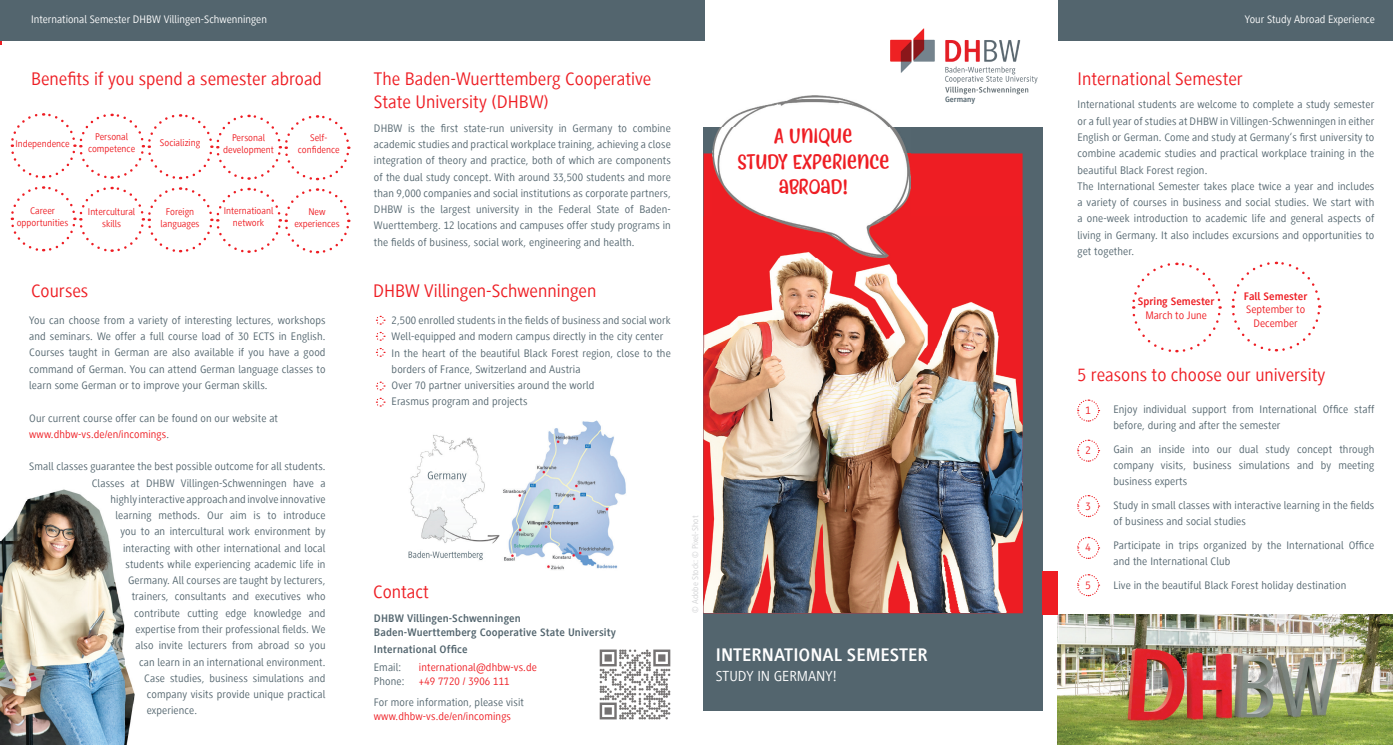
<style>
.page{position:relative;width:1393px;height:745px;background:#fff}
.page>*{position:absolute;margin:0;border:0;box-sizing:border-box;transform-origin:0 0}
.t1{font:21.25px/25.5px "Myfrida";color:#ee1d23;text-align:center}
.t2{font:18.75px/22.5px "Generis Sans Com";color:#ee1d23}
.t3{font:700 18.75px "Generis Sans Com";color:#fff}
.t4{font:15px "Generis Sans Com";color:#fff}
.t5{font:11.25px/16.2px "Generis Sans Com";letter-spacing:.01em;color:#53656e}
.t6{font:11.25px/13.5px "Generis Sans Com";letter-spacing:.01em;color:#ee1d23;text-align:center}
.t7{font:700 11.25px/13.8px "Generis Sans Com";letter-spacing:.01em;color:#53656e}
.t8{font:11.25px "Generis Sans Com";color:#fff}
.t9{font:700 11.25px "Generis Sans Com";color:#ee1d23}
.t10{font:10px/12px "Generis Sans Com";color:#ee1d23;text-align:center}
.t11{font:8.75px "Generis Sans Com";color:#d1d2d4}
.t12{font:700 8.12px "Generis Sans Com";color:#53656e}
.s1{color:#ee1d23}
</style>
<div class="page">
<img style="left:0;top:489px;width:135px;height:255px">
<svg style="left:1077px;top:399px;width:23px;height:23px"></svg>
<svg style="left:1077px;top:439px;width:23px;height:23px"></svg>
<svg style="left:1077px;top:495px;width:23px;height:22px"></svg>
<svg style="left:1077px;top:536px;width:23px;height:23px"></svg>
<svg style="left:1077px;top:574px;width:23px;height:22px"></svg>
<svg style="left:375px;top:315px;width:10px;height:10px"></svg>
<svg style="left:375px;top:331px;width:10px;height:10px"></svg>
<svg style="left:375px;top:348px;width:10px;height:9px"></svg>
<svg style="left:376px;top:381px;width:9px;height:10px"></svg>
<svg style="left:375px;top:397px;width:10px;height:10px"></svg>
<img style="left:1057px;top:614px;width:336px;height:130px">
<img style="left:599px;top:649px;width:72px;height:71px">
<img style="left:408px;top:420px;width:218px;height:150px">
<div style="left:1058px;top:0;width:335px;height:41px;background:#53656e"></div>
<div style="left:0;top:0;width:704px;height:41px;background:#53656e"></div>
<svg style="left:10px;top:113px;width:341px;height:141px"></svg>
<svg style="left:1132px;top:262px;width:90px;height:91px"></svg>
<svg style="left:1231px;top:261px;width:90px;height:91px"></svg>
<div style="left:703px;top:127px;width:339px;height:583px;background:#53656e"></div>
<img style="left:890px;top:28px;width:148px;height:66px">
<div style="left:1042px;top:570px;width:16px;height:43px;background:#ee1d23"></div>
<div style="left:703px;top:153px;width:319px;height:460px;background:#ee1d23"></div>
<img style="left:743px;top:216px;width:239px;height:395px">
<img style="left:703px;top:216px;width:40px;height:396px">
<img style="left:982px;top:216px;width:40px;height:396px">
<img style="left:743px;top:611px;width:240px;height:1px">
<img style="left:712px;top:96px;width:198px;height:161px">
<p class="t8" style="left:31px;top:13px;width:237px">International Semester DHBW Villingen-Schwenningen</p>
<p class="t8" style="left:1244px;top:13px;width:132px">Your Study Abroad Experience</p>
<h2 class="t2" style="left:31px;top:68px;width:292px">Benefits if you spend a semester abroad</h2>
<p class="t10" style="left:88px;top:130px;width:49px">Personal competence</p>
<p class="t10" style="left:15px;top:138px;width:56px">Independence</p>
<p class="t10" style="left:298px;top:131px;width:43px">Self&shy;confidence</p>
<p class="t10" style="left:160px;top:137px;width:42px">Socializing</p>
<p class="t10" style="left:223px;top:132px;width:52px">Personal development</p>
<p class="t10" style="left:17px;top:205px;width:53px">Career opportunities</p>
<p class="t10" style="left:88px;top:206px;width:49px">Intercultural skills</p>
<p class="t10" style="left:161px;top:205px;width:40px">Foreign languages</p>
<p class="t10" style="left:224px;top:205px;width:51px">Internatioanl network</p>
<p class="t10" style="left:294px;top:206px;width:47px">New experiences</p>
<h2 class="t2" style="left:374px;top:68px;width:279px">The Baden-Wuerttemberg Cooperative<br>State University (DHBW)</h2>
<p class="t5" style="left:374px;top:120px;width:298px;text-align:justify">DHBW is the first state-run university in Germany to combine academic studies and practical workplace training, achieving a close integration of theory and practice, both of which are components of the dual study concept. With around 33,500 students and more than 9,000 companies and social institutions as corporate partners, DHBW is the largest university in the Federal State of Baden-Wuerttemberg. 12 locations and campuses offer study programs in the fields of business, social work, engineering and health.</p>
<h2 class="t2" style="left:31px;top:279px;width:59px">Courses</h2>
<h2 class="t2" style="left:373px;top:279px;width:225px">DHBW Villingen-Schwenningen</h2>
<p class="t5" style="left:29px;top:312px;width:298px;text-align:justify">You can choose from a variety of interesting lectures, workshops and seminars. We offer a full course load of 30 ECTS in English.<br>Courses taught in German are also available if you have a good command of German. You can attend German language classes to learn some German or to improve your German skills.</p>
<p class="t5" style="left:29px;top:409px;width:250px">Our current course offer can be found on our website at <span class="s1">www.dhbw-vs.de/en/incomings</span>.</p>
<p class="t5" style="left:29px;top:458px;width:298px">Small classes guarantee the best possible outcome for all students.</p>
<p class="t5" style="left:92px;top:474px;width:235px">Classes at DHBW Villingen-Schwenningen have a</p>
<p class="t5" style="left:110px;top:491px;width:217px">highly interactive approach and involve innovative</p>
<p class="t5" style="left:115px;top:507px;width:212px">learning methods. Our aim is to introduce</p>
<p class="t5" style="left:120px;top:523px;width:207px">you to an intercultural work environment by</p>
<p class="t5" style="left:123px;top:539px;width:204px">interacting with other international and local</p>
<p class="t5" style="left:125px;top:555px;width:201px">students while experiencing academic life in</p>
<p class="t5" style="left:128px;top:572px;width:199px">Germany. All courses are taught by lecturers,</p>
<p class="t5" style="left:132px;top:588px;width:195px">trainers, consultants and executives who</p>
<p class="t5" style="left:134px;top:604px;width:193px">contribute cutting edge knowledge and</p>
<p class="t5" style="left:135px;top:620px;width:191px">expertise from their professional fields. We</p>
<p class="t5" style="left:135px;top:637px;width:192px">also invite lecturers from abroad so you</p>
<p class="t5" style="left:139px;top:653px;width:188px">can learn in an international environment.</p>
<p class="t5" style="left:144px;top:669px;width:183px">Case studies, business simulations and</p>
<p class="t5" style="left:147px;top:685px;width:180px">company visits provide unique practical</p>
<p class="t5" style="left:147px;top:702px;width:52px">experience.</p>
<p class="t5" style="left:392px;top:312px;width:281px">2,500 enrolled students in the fields of business and social work Well-equipped and modern campus directly in the city center In the heart of the beautiful Black Forest region, close to the borders of France, Switzerland and Austria<br>Over 70 partner universities around the world<br>Erasmus program and projects</p>
<h2 class="t2" style="left:373px;top:580px;width:57px">Contact</h2>
<p class="t7" style="left:374px;top:611px;width:244px">DHBW Villingen-Schwenningen<br>Baden-Wuerttemberg Cooperative State University</p>
<p class="t7" style="left:374px;top:642px;width:95px">International Office</p>
<p class="t5" style="left:374px;top:658px;width:29px">Email:</p>
<p class="t6" style="left:419px;top:660px;width:119px">international@dhbw-vs.de</p>
<p class="t5" style="left:374px;top:672px;width:32px">Phone:</p>
<p class="t6" style="left:419px;top:674px;width:92px">+49 7720 / 3906 111</p>
<p class="t5" style="left:374px;top:693px;width:152px">For more information, please visit</p>
<p class="t6" style="left:374px;top:709px;width:139px">www.dhbw-vs.de/en/incomings</p>
<h1 class="t1" style="left:737px;top:123px;width:153px">A UNIQUE<br>STUDY EXPERIENCE<br>ABROAD!</h1>
<p class="t12" style="left:945px;top:94px;width:32px">Germany</p>
<p class="t11" style="left:690px;top:612px;width:98px;rotate:-90deg">© Adobe Stock: © Pixel-Shot</p>
<h2 class="t3" style="left:716px;top:643px;width:213px">INTERNATIONAL SEMESTER</h2>
<h3 class="t4" style="left:716px;top:667px;width:122px">STUDY IN GERMANY!</h3>
<h2 class="t2" style="left:1077px;top:68px;width:167px">International Semester</h2>
<p class="t5" style="left:1077px;top:97px;width:298px">International students are welcome to complete a study semester or a full year of studies at DHBW in Villingen-Schwenningen in either English or German. Come and study at Germany‘s first university to combine academic studies and practical workplace training in the beautiful Black Forest region.<br>The International Semester takes place twice a year and includes a variety of courses in business and social studies. We start with a one-week introduction to academic life and general aspects of living in Germany. It also includes excursions and opportunities to get together.</p>
<p class="t9" style="left:1137px;top:295px;width:78px">Spring Semester</p>
<p class="t6" style="left:1145px;top:308px;width:63px">March to June</p>
<p class="t9" style="left:1244px;top:289px;width:65px">Fall Semester</p>
<p class="t6" style="left:1246px;top:302px;width:60px">September to<br>December</p>
<h2 class="t2" style="left:1077px;top:363px;width:249px">5 reasons to choose our university</h2>
<p class="t6" style="left:1085px;top:403px;width:7px">1</p>
<p class="t6" style="left:1085px;top:443px;width:7px">2</p>
<p class="t6" style="left:1085px;top:499px;width:7px">3</p>
<p class="t6" style="left:1085px;top:540px;width:7px">4</p>
<p class="t6" style="left:1085px;top:578px;width:7px">5</p>
<p class="t5" style="left:1113px;top:400px;width:262px">Enjoy individual support from International Office staff before, during and after the semester</p>
<p class="t5" style="left:1113px;top:440px;width:262px;text-align:justify">Gain an inside into our dual study concept through company visits, business simulations and by meeting business experts</p>
<p class="t5" style="left:1113px;top:497px;width:262px">Study in small classes with interactive learning in the fields of business and social studies</p>
<p class="t5" style="left:1113px;top:537px;width:262px">Participate in trips organized by the International Office and the International Club</p>
<p class="t5" style="left:1113px;top:577px;width:234px">Live in the beautiful Black Forest holiday destination</p>
</div>
